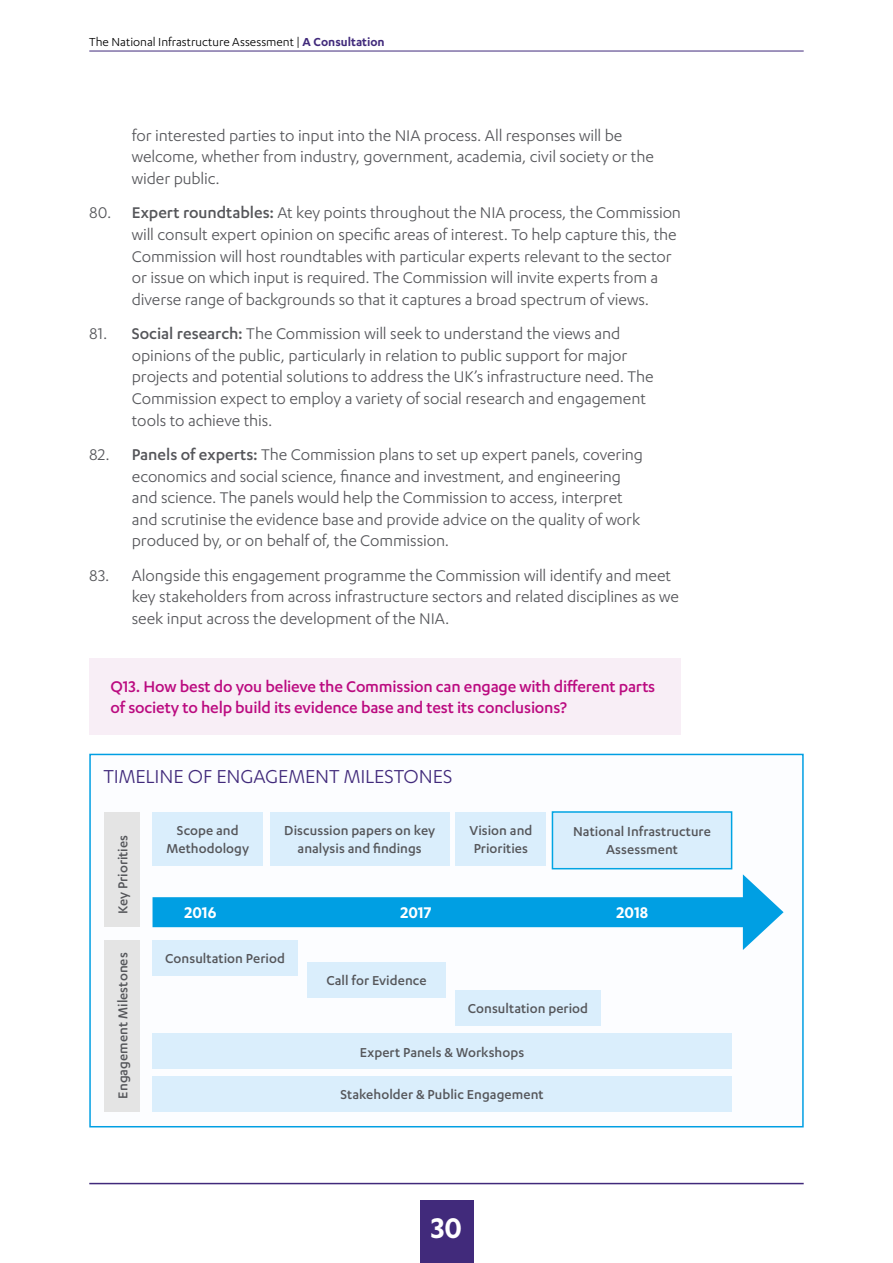
<style>
.page{position:relative;width:893px;height:1263px;background:#fff}
.page>*{position:absolute;margin:0;border:0;box-sizing:border-box;transform-origin:0 0}
.t1{font:600 33px "Karbon";color:#fff}
.t2{font:21.75px "Karbon";letter-spacing:-.005em;color:#412a7b}
.t3{font:18px/21.6px "Karbon";letter-spacing:-.005em;color:#55565a}
.t4{font:500 18px/21.6px "Karbon";letter-spacing:-.01em;color:#bb0b80}
.t5{font:600 18px "Karbon";color:#fff}
.t6{font:500 15px/18px "Karbon";letter-spacing:.005em;color:#55565a;text-align:center}
.t7{font:13.5px "Karbon";color:#000}
.s1{font-weight:600;color:#412a7b}
.s2{font-weight:500}
</style>
<div class="page">
<div style="left:420px;top:1200px;width:53px;height:63px;background:#412a7b"></div>
<hr style="left:89px;top:1183px;width:715px;height:1px;background:#412a7b">
<hr style="left:89px;top:51px;width:715px;height:1px;background:#412a7b">
<div style="left:89px;top:754px;width:715px;height:373px;border:2px solid #009fe3"></div>
<div style="left:153px;top:812px;width:110px;height:54px;background:#daeefc"></div>
<div style="left:455px;top:812px;width:91px;height:54px;background:#daeefc"></div>
<div style="left:270px;top:812px;width:179px;height:54px;background:#daeefc"></div>
<div style="left:552px;top:812px;width:180px;height:57px;background:#daeefc"></div>
<div style="left:552px;top:811px;width:180px;height:58px;border:2px solid #00a4e3"></div>
<div style="left:153px;top:940px;width:145px;height:35px;background:#daeefc"></div>
<div style="left:307px;top:962px;width:139px;height:36px;background:#daeefc"></div>
<div style="left:153px;top:1033px;width:579px;height:36px;background:#daeefc"></div>
<div style="left:105px;top:812px;width:35px;height:115px;background:#e4e4e4"></div>
<div style="left:105px;top:940px;width:35px;height:171px;background:#e4e4e4"></div>
<div style="left:153px;top:897px;width:604px;height:30px;background:#009fe3"></div>
<svg style="left:743px;top:874px;width:41px;height:76px"></svg>
<div style="left:455px;top:990px;width:146px;height:35px;background:#daeefc"></div>
<div style="left:153px;top:1076px;width:579px;height:35px;background:#daeefc"></div>
<div style="left:89px;top:658px;width:592px;height:76px;background:#f8eef6"></div>
<p class="t7" style="left:89px;top:34px;width:297px">The National Infrastructure Assessment | <span class="s1">A Consultation</span></p>
<p class="t3" style="left:132px;top:124px;width:524px">for interested parties to input into the NIA process. All responses will be welcome, whether from industry, government, academia, civil society or the wider public.</p>
<p class="t3" style="left:132px;top:202px;width:551px;text-indent:-43px">80. <span class="s2">Expert roundtables:</span> At key points throughout the NIA process, the Commission will consult expert opinion on specific areas of interest. To help capture this, the Commission will host roundtables with particular experts relevant to the sector or issue on which input is required. The Commission will invite experts from a diverse range of backgrounds so that it captures a broad spectrum of views.</p>
<p class="t3" style="left:132px;top:322px;width:523px;text-indent:-43px">81. <span class="s2">Social research:</span> The Commission will seek to understand the views and opinions of the public, particularly in relation to public support for major projects and potential solutions to address the UK’s infrastructure need. The Commission expect to employ a variety of social research and engagement tools to achieve this.</p>
<p class="t3" style="left:132px;top:443px;width:513px;text-indent:-43px">82. <span class="s2">Panels of experts:</span> The Commission plans to set up expert panels, covering economics and social science, finance and investment, and engineering and science. The panels would help the Commission to access, interpret and scrutinise the evidence base and provide advice on the quality of work produced by, or on behalf of, the Commission.</p>
<p class="t3" style="left:132px;top:564px;width:549px;text-indent:-43px">83. Alongside this engagement programme the Commission will identify and meet key stakeholders from across infrastructure sectors and related disciplines as we seek input across the development of the NIA.</p>
<p class="t4" style="left:111px;top:675px;width:546px">Q13. How best do you believe the Commission can engage with different parts of society to help build its evidence base and test its conclusions?</p>
<p class="t2" style="left:104px;top:764px;width:350px">TIMELINE OF ENGAGEMENT MILESTONES</p>
<p class="t6" style="left:113px;top:914px;width:81px;rotate:-90deg">Key Priorities</p>
<p class="t6" style="left:113px;top:1098px;width:148px;rotate:-90deg">Engagement Milestones</p>
<p class="t6" style="left:166px;top:821px;width:84px">Scope and<br>Methodology</p>
<p class="t6" style="left:469px;top:821px;width:65px;text-align:left">Vision and<br>Priorities</p>
<p class="t6" style="left:284px;top:821px;width:152px">Discussion papers on key analysis and findings</p>
<p class="t6" style="left:573px;top:822px;width:139px">National Infrastructure<br>Assessment</p>
<p class="t5" style="left:184px;top:902px;width:33px">2016</p>
<p class="t5" style="left:400px;top:902px;width:33px">2017</p>
<p class="t5" style="left:616px;top:902px;width:33px">2018</p>
<p class="t6" style="left:165px;top:948px;width:121px">Consultation Period</p>
<p class="t6" style="left:326px;top:971px;width:102px">Call for Evidence</p>
<p class="t6" style="left:468px;top:999px;width:122px">Consultation period</p>
<p class="t6" style="left:360px;top:1042px;width:166px">Expert Panels &amp; Workshops</p>
<p class="t6" style="left:340px;top:1084px;width:205px">Stakeholder &amp; Public Engagement</p>
<h1 class="t1" style="left:431px;top:1209px;width:33px">30</h1>
</div>
